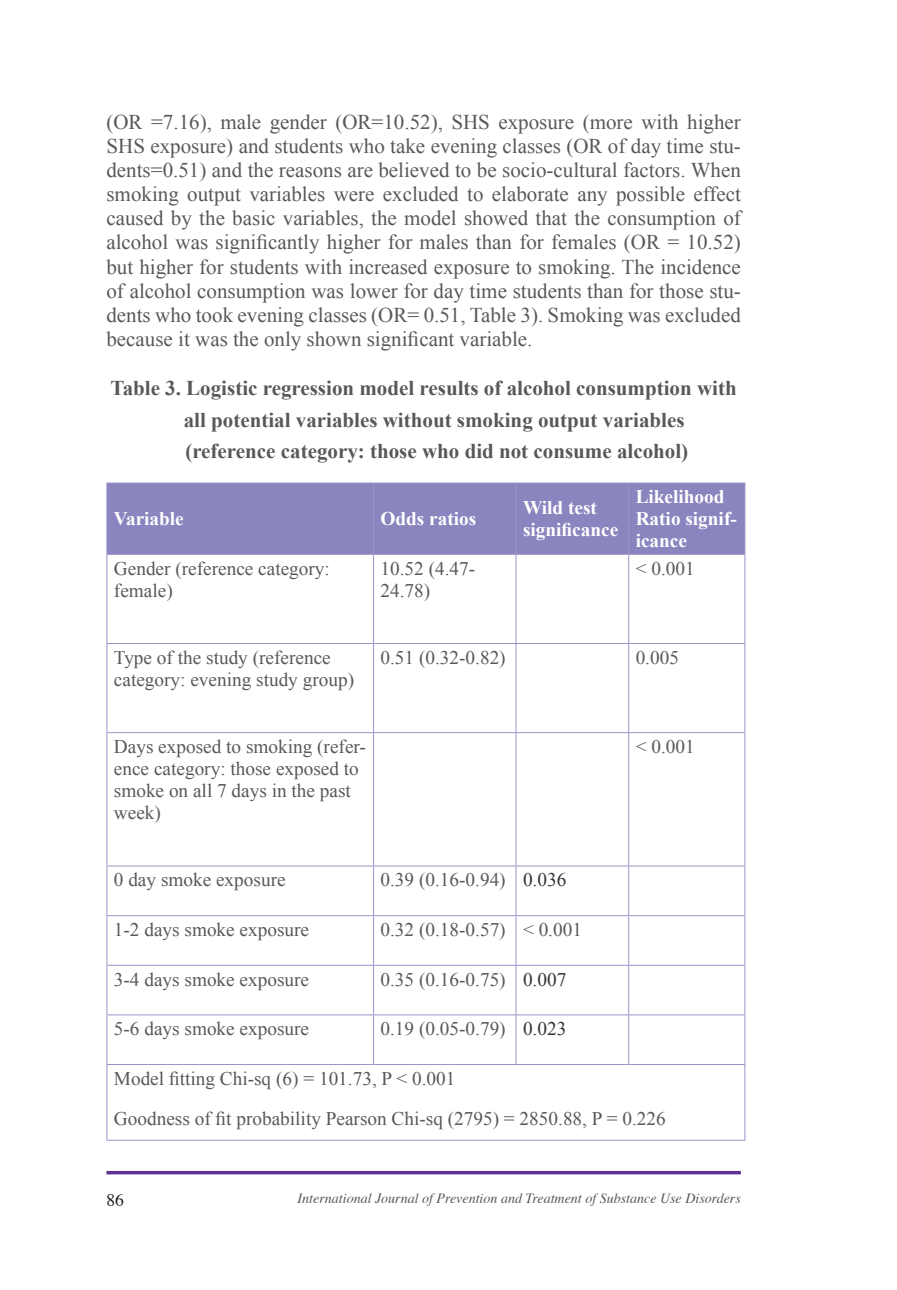
<style>
.page{position:relative;width:897px;height:1290px;background:#fff}
.page>*{position:absolute;margin:0;border:0;box-sizing:border-box;transform-origin:0 0}
.Body_Text{font:21px/24.2px "Times New Roman";color:#57585a;text-align:justify}
.Table_Topics{font:700 21px/31.5px "Times New Roman";color:#57585a}
.Table_Text{font:19.25px/22.1px "Times New Roman";color:#57585a}
.Table_Text-2{font:700 19.25px/22.2px "Times New Roman";color:#fff}
.Table_Text-3{font:19.25px "Times New Roman";color:#333}
.t1{font:17.5px "Times";color:#231f20}
.t2{font:italic 14px "Times";color:#57585a}
</style>
<div class="page">
<hr style="left:106px;top:1171px;width:634px;height:3px;background:#5d3494">
<div style="left:107px;top:484px;width:637px;height:70px;background:#8b85bf"></div>
<svg style="left:107px;top:555px;width:637px;height:585px"></svg>
<hr style="left:106px;top:483px;width:267px;height:1px;background:#9a94c8">
<hr style="left:106px;top:483px;width:1px;height:71px;background:#9a94c8">
<hr style="left:373px;top:483px;width:143px;height:1px;background:#9a94c8">
<hr style="left:373px;top:483px;width:1px;height:71px;background:#9a94c8">
<hr style="left:516px;top:483px;width:112px;height:1px;background:#9a94c8">
<hr style="left:515px;top:483px;width:1px;height:71px;background:#9a94c8">
<hr style="left:628px;top:483px;width:117px;height:1px;background:#9a94c8">
<hr style="left:628px;top:483px;width:1px;height:71px;background:#9a94c8">
<hr style="left:744px;top:483px;width:1px;height:71px;background:#9a94c8">
<hr style="left:106px;top:554px;width:267px;height:1px;background:#9a94c8">
<hr style="left:106px;top:555px;width:1px;height:88px;background:#9a94c8">
<hr style="left:373px;top:554px;width:143px;height:1px;background:#9a94c8">
<hr style="left:373px;top:555px;width:1px;height:88px;background:#9a94c8">
<hr style="left:516px;top:554px;width:112px;height:1px;background:#9a94c8">
<hr style="left:515px;top:555px;width:1px;height:88px;background:#9a94c8">
<hr style="left:628px;top:554px;width:117px;height:1px;background:#9a94c8">
<hr style="left:628px;top:555px;width:1px;height:88px;background:#9a94c8">
<hr style="left:744px;top:555px;width:1px;height:88px;background:#9a94c8">
<hr style="left:106px;top:643px;width:267px;height:1px;background:#9a94c8">
<hr style="left:106px;top:644px;width:1px;height:88px;background:#9a94c8">
<hr style="left:373px;top:643px;width:143px;height:1px;background:#9a94c8">
<hr style="left:373px;top:644px;width:1px;height:88px;background:#9a94c8">
<hr style="left:516px;top:643px;width:112px;height:1px;background:#9a94c8">
<hr style="left:515px;top:644px;width:1px;height:88px;background:#9a94c8">
<hr style="left:628px;top:643px;width:117px;height:1px;background:#9a94c8">
<hr style="left:628px;top:644px;width:1px;height:88px;background:#9a94c8">
<hr style="left:744px;top:644px;width:1px;height:88px;background:#9a94c8">
<hr style="left:106px;top:732px;width:267px;height:1px;background:#9a94c8">
<hr style="left:106px;top:733px;width:1px;height:132px;background:#9a94c8">
<hr style="left:373px;top:732px;width:143px;height:1px;background:#9a94c8">
<hr style="left:373px;top:733px;width:1px;height:132px;background:#9a94c8">
<hr style="left:516px;top:732px;width:112px;height:1px;background:#9a94c8">
<hr style="left:515px;top:733px;width:1px;height:132px;background:#9a94c8">
<hr style="left:628px;top:732px;width:117px;height:1px;background:#9a94c8">
<hr style="left:628px;top:733px;width:1px;height:132px;background:#9a94c8">
<hr style="left:744px;top:733px;width:1px;height:132px;background:#9a94c8">
<hr style="left:106px;top:865px;width:267px;height:1px;background:#9a94c8">
<hr style="left:106px;top:866px;width:1px;height:49px;background:#9a94c8">
<hr style="left:373px;top:865px;width:143px;height:1px;background:#9a94c8">
<hr style="left:373px;top:866px;width:1px;height:49px;background:#9a94c8">
<hr style="left:516px;top:865px;width:112px;height:1px;background:#9a94c8">
<hr style="left:515px;top:866px;width:1px;height:49px;background:#9a94c8">
<hr style="left:628px;top:865px;width:117px;height:1px;background:#9a94c8">
<hr style="left:628px;top:866px;width:1px;height:49px;background:#9a94c8">
<hr style="left:744px;top:866px;width:1px;height:49px;background:#9a94c8">
<hr style="left:106px;top:915px;width:267px;height:1px;background:#9a94c8">
<hr style="left:106px;top:916px;width:1px;height:49px;background:#9a94c8">
<hr style="left:373px;top:915px;width:143px;height:1px;background:#9a94c8">
<hr style="left:373px;top:916px;width:1px;height:49px;background:#9a94c8">
<hr style="left:516px;top:915px;width:112px;height:1px;background:#9a94c8">
<hr style="left:515px;top:916px;width:1px;height:49px;background:#9a94c8">
<hr style="left:628px;top:915px;width:117px;height:1px;background:#9a94c8">
<hr style="left:628px;top:916px;width:1px;height:49px;background:#9a94c8">
<hr style="left:744px;top:916px;width:1px;height:49px;background:#9a94c8">
<hr style="left:106px;top:965px;width:267px;height:1px;background:#9a94c8">
<hr style="left:106px;top:966px;width:1px;height:48px;background:#9a94c8">
<hr style="left:373px;top:965px;width:143px;height:1px;background:#9a94c8">
<hr style="left:373px;top:966px;width:1px;height:48px;background:#9a94c8">
<hr style="left:516px;top:965px;width:112px;height:1px;background:#9a94c8">
<hr style="left:515px;top:966px;width:1px;height:48px;background:#9a94c8">
<hr style="left:628px;top:965px;width:117px;height:1px;background:#9a94c8">
<hr style="left:628px;top:966px;width:1px;height:48px;background:#9a94c8">
<hr style="left:744px;top:966px;width:1px;height:48px;background:#9a94c8">
<hr style="left:106px;top:1014px;width:267px;height:1px;background:#9a94c8">
<hr style="left:106px;top:1015px;width:1px;height:49px;background:#9a94c8">
<hr style="left:373px;top:1014px;width:143px;height:1px;background:#9a94c8">
<hr style="left:373px;top:1015px;width:1px;height:49px;background:#9a94c8">
<hr style="left:516px;top:1014px;width:112px;height:1px;background:#9a94c8">
<hr style="left:515px;top:1015px;width:1px;height:49px;background:#9a94c8">
<hr style="left:628px;top:1014px;width:117px;height:1px;background:#9a94c8">
<hr style="left:628px;top:1015px;width:1px;height:49px;background:#9a94c8">
<hr style="left:744px;top:1015px;width:1px;height:49px;background:#9a94c8">
<hr style="left:106px;top:1064px;width:267px;height:1px;background:#9a94c8">
<hr style="left:106px;top:1065px;width:1px;height:75px;background:#9a94c8">
<hr style="left:373px;top:1064px;width:143px;height:1px;background:#9a94c8">
<hr style="left:516px;top:1064px;width:112px;height:1px;background:#9a94c8">
<hr style="left:628px;top:1064px;width:117px;height:1px;background:#9a94c8">
<hr style="left:744px;top:1065px;width:1px;height:75px;background:#9a94c8">
<hr style="left:106px;top:1140px;width:267px;height:1px;background:#9a94c8">
<hr style="left:373px;top:1140px;width:143px;height:1px;background:#9a94c8">
<hr style="left:516px;top:1140px;width:112px;height:1px;background:#9a94c8">
<hr style="left:628px;top:1140px;width:117px;height:1px;background:#9a94c8">
<p class="Body_Text" style="left:106px;top:109px;width:636px">(OR =7.16), male gender (OR=10.52), SHS exposure (more with higher SHS exposure) and students who take evening classes (OR of day time stu&shy;dents=0.51) and the reasons are believed to be socio-cultural factors. When smoking output variables were excluded to elaborate any possible effect caused by the basic variables, the model showed that the consumption of alcohol was significantly higher for males than for females (OR = 10.52) but higher for students with increased exposure to smoking. The incidence of alcohol consumption was lower for day time students than for those stu&shy;dents who took evening classes (OR= 0.51, Table 3). Smoking was excluded because it was the only shown significant variable.</p>
<p class="Table_Topics" style="left:184px;top:372px;width:554px;text-indent:-73px">Table 3. Logistic regression model results of alcohol consumption with all potential variables without smoking output variables (reference category: those who did not consume alcohol)</p>
<p class="Table_Text-2" style="left:114px;top:507px;width:71px">Variable</p>
<p class="Table_Text-2" style="left:380px;top:507px;width:97px">Odds ratios</p>
<p class="Table_Text-2" style="left:523px;top:496px;width:97px">Wild test significance</p>
<p class="Table_Text-2" style="left:635px;top:485px;width:103px">Likelihood<br>Ratio signif&shy;icance</p>
<p class="Table_Text" style="left:114px;top:557px;width:217px">Gender (reference category: female)</p>
<p class="Table_Text" style="left:380px;top:557px;width:96px">10.52 (4.47-<br>24.78)</p>
<p class="Table_Text" style="left:635px;top:557px;width:60px">&lt; 0.001</p>
<p class="Table_Text" style="left:114px;top:646px;width:242px">Type of the study (reference category: evening study group)</p>
<p class="Table_Text" style="left:380px;top:646px;width:127px">0.51 (0.32-0.82)</p>
<p class="Table_Text" style="left:635px;top:646px;width:45px">0.005</p>
<p class="Table_Text" style="left:114px;top:735px;width:253px">Days exposed to smoking (refer&shy;ence category: those exposed to smoke on all 7 days in the past week)</p>
<p class="Table_Text" style="left:635px;top:735px;width:60px">&lt; 0.001</p>
<p class="Table_Text" style="left:114px;top:868px;width:173px">0 day smoke exposure</p>
<p class="Table_Text" style="left:380px;top:868px;width:127px">0.39 (0.16-0.94)</p>
<p class="Table_Text-3" style="left:523px;top:867px;width:45px">0.036</p>
<p class="Table_Text" style="left:114px;top:918px;width:197px">1-2 days smoke exposure</p>
<p class="Table_Text" style="left:380px;top:918px;width:127px">0.32 (0.18-0.57)</p>
<p class="Table_Text" style="left:523px;top:918px;width:60px">&lt; 0.001</p>
<p class="Table_Text" style="left:114px;top:968px;width:197px">3-4 days smoke exposure</p>
<p class="Table_Text" style="left:380px;top:968px;width:127px">0.35 (0.16-0.75)</p>
<p class="Table_Text-3" style="left:523px;top:966px;width:45px">0.007</p>
<p class="Table_Text" style="left:114px;top:1017px;width:197px">5-6 days smoke exposure</p>
<p class="Table_Text" style="left:380px;top:1017px;width:127px">0.19 (0.05-0.79)</p>
<p class="Table_Text-3" style="left:523px;top:1016px;width:45px">0.023</p>
<p class="Table_Text" style="left:114px;top:1067px;width:343px">Model fitting Chi-sq (6) = 101.73, P &lt; 0.001</p>
<p class="Table_Text" style="left:114px;top:1107px;width:553px">Goodness of fit probability Pearson Chi-sq (2795) = 2850.88, P = 0.226</p>
<p class="t1" style="left:106px;top:1183px;width:19px">86</p>
<p class="t2" style="left:297px;top:1186px;width:444px">International Journal of Prevention and Treatment of Substance Use Disorders</p>
</div>
